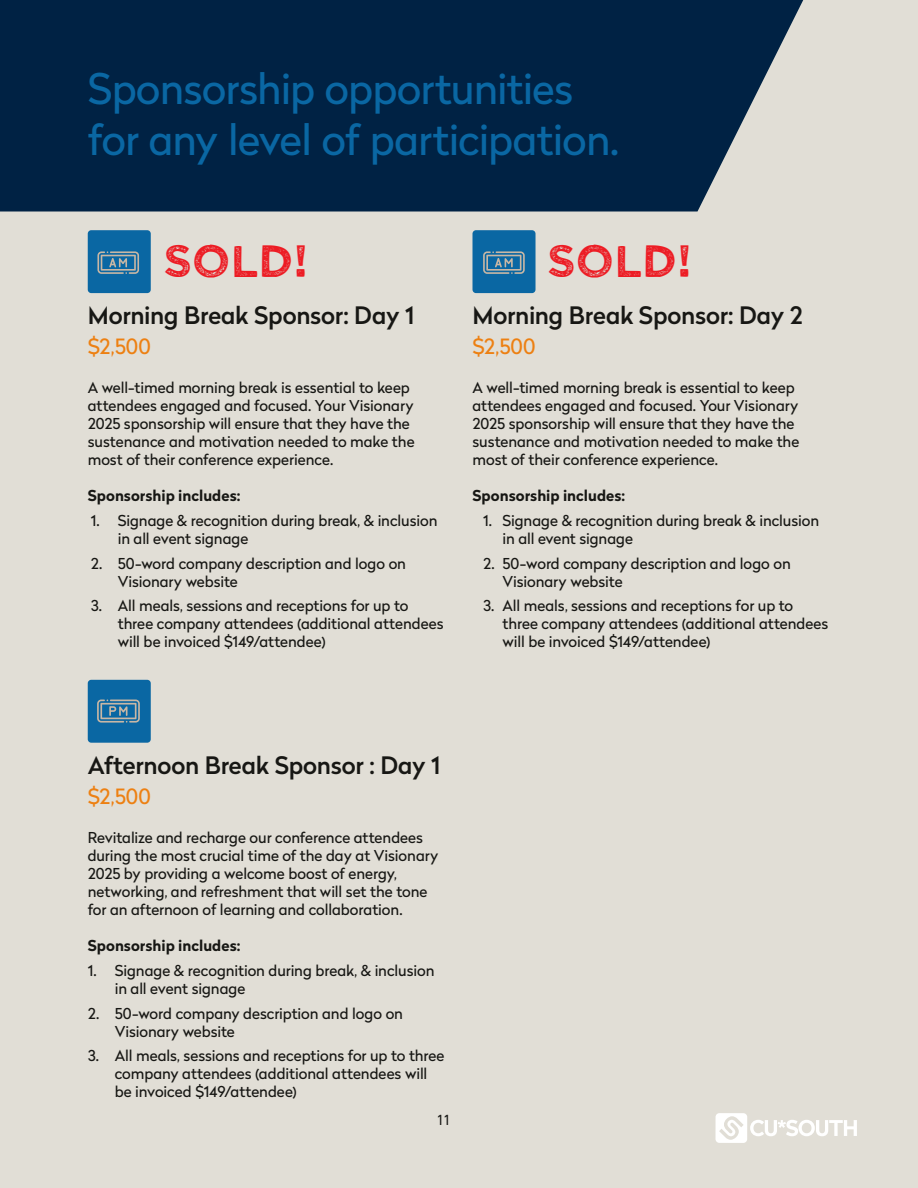
<style>
.page{position:relative;width:918px;height:1188px;background:#e1ded6}
.page>*{position:absolute;margin:0;border:0;box-sizing:border-box;transform-origin:0 0}
.t1{font:45px "Wicked Grit";color:#ed1c24}
.t2{font:42px "Radikal";letter-spacing:-.015em;color:#0a67a3}
.t3{font:500 24px "Radikal";letter-spacing:-.01em;color:#171714}
.t4{font:21px "Radikal";color:#ed8012}
.t5{font:15px/18px "Radikal";letter-spacing:-.005em;color:#171714}
.t6{font:700 15px "Radikal";color:#171714}
.t7{font:15px "DIN Next LT Pro";color:#171714}
</style>
<div class="page">
<svg style="left:0;top:0;width:803px;height:212px;background:#0f2e4d"></svg>
<svg style="left:715px;top:1113px;width:142px;height:30px"></svg>
<div style="left:88px;top:230px;width:63px;height:63px;background:#0a67a3;border-radius:4px"></div>
<div style="left:88px;top:680px;width:63px;height:63px;background:#0a67a3;border-radius:4px"></div>
<div style="left:472px;top:230px;width:64px;height:63px;background:#0a67a3;border-radius:4px"></div>
<svg style="left:97px;top:251px;width:42px;height:23px"></svg>
<svg style="left:97px;top:700px;width:43px;height:23px"></svg>
<svg style="left:483px;top:251px;width:42px;height:23px"></svg>
<p class="t2" style="left:88px;top:59px;width:487px">Sponsorship opportunities</p>
<p class="t2" style="left:88px;top:109px;width:533px">for any level of participation.</p>
<p class="t1" style="left:163px;top:232px;width:146px">SOLD!</p>
<p class="t1" style="left:547px;top:232px;width:146px">SOLD!</p>
<p class="t3" style="left:88px;top:298px;width:328px">Morning Break Sponsor: Day 1</p>
<p class="t4" style="left:88px;top:331px;width:65px">$2,500</p>
<p class="t5" style="left:88px;top:378px;width:328px">A well-timed morning break is essential to keep attendees engaged and focused. Your Visionary 2025 sponsorship will ensure that they have the sustenance and motivation needed to make the most of their conference experience.</p>
<p class="t6" style="left:88px;top:485px;width:154px">Sponsorship includes:</p>
<p class="t5" style="left:118px;top:511px;width:321px;text-indent:-27px">1. Signage &amp; recognition during break, &amp; inclusion in all event signage</p>
<p class="t5" style="left:118px;top:554px;width:290px;text-indent:-27px">2. 50-word company description and logo on<br>Visionary website</p>
<p class="t5" style="left:118px;top:596px;width:327px;text-indent:-27px">3. All meals, sessions and receptions for up to three company attendees (additional attendees will be invoiced $149/attendee)</p>
<p class="t3" style="left:472px;top:298px;width:332px">Morning Break Sponsor: Day 2</p>
<p class="t4" style="left:472px;top:331px;width:65px">$2,500</p>
<p class="t5" style="left:472px;top:378px;width:328px">A well-timed morning break is essential to keep attendees engaged and focused. Your Visionary 2025 sponsorship will ensure that they have the sustenance and motivation needed to make the most of their conference experience.</p>
<p class="t6" style="left:472px;top:485px;width:154px">Sponsorship includes:</p>
<p class="t5" style="left:502px;top:511px;width:318px;text-indent:-20px">1. Signage &amp; recognition during break &amp; inclusion in all event signage</p>
<p class="t5" style="left:502px;top:554px;width:290px;text-indent:-20px">2. 50-word company description and logo on<br>Visionary website</p>
<p class="t5" style="left:502px;top:596px;width:327px;text-indent:-20px">3. All meals, sessions and receptions for up to three company attendees (additional attendees will be invoiced $149/attendee)</p>
<p class="t3" style="left:88px;top:748px;width:354px">Afternoon Break Sponsor : Day 1</p>
<p class="t4" style="left:88px;top:781px;width:65px">$2,500</p>
<p class="t5" style="left:88px;top:828px;width:352px">Revitalize and recharge our conference attendees during the most crucial time of the day at Visionary 2025 by providing a welcome boost of energy, networking, and refreshment that will set the tone for an afternoon of learning and collaboration.</p>
<p class="t6" style="left:88px;top:935px;width:154px">Sponsorship includes:</p>
<p class="t5" style="left:115px;top:961px;width:321px;text-indent:-27px">1. Signage &amp; recognition during break, &amp; inclusion in all event signage</p>
<p class="t5" style="left:115px;top:1004px;width:290px;text-indent:-27px">2. 50-word company description and logo on<br>Visionary website</p>
<p class="t5" style="left:115px;top:1046px;width:331px;text-indent:-27px">3. All meals, sessions and receptions for up to three company attendees (additional attendees will be invoiced $149/attendee)</p>
<p class="t7" style="left:436px;top:1111px;width:16px">11</p>
</div>
